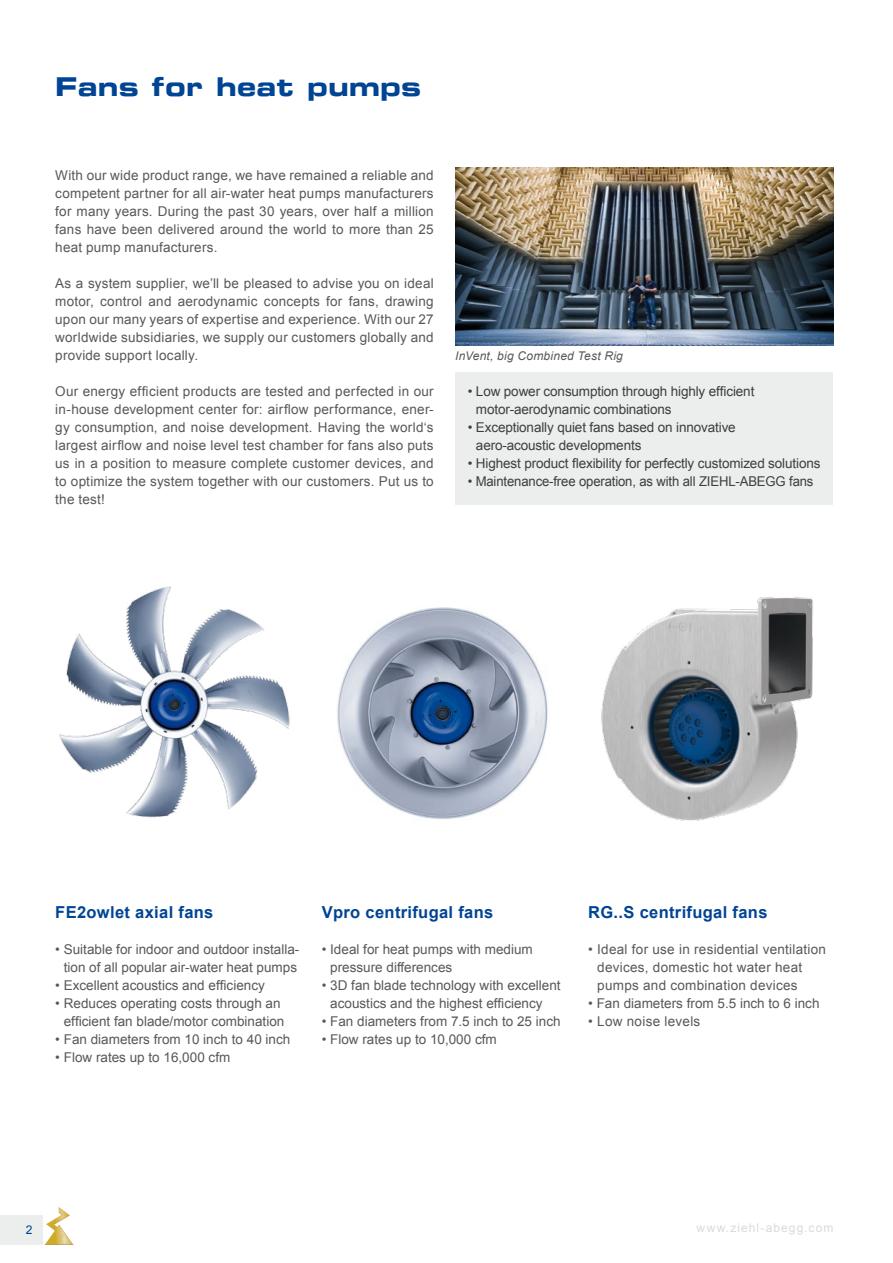
<style>
.page{position:relative;width:893px;height:1263px;background:#fff}
.page>*{position:absolute;margin:0;border:0;box-sizing:border-box;transform-origin:0 0}
.t1{font:25.5px "Eurostile Bold Extended Two";letter-spacing:.01em;color:#004494}
.t2{font:700 16.5px "Arial";letter-spacing:.02em;color:#004494}
.t3{font:13.5px/18px "Arial";color:#58585a;text-align:justify}
.t4{font:13.5px/18px "Arial";letter-spacing:-.01em;color:#3e3d40}
.t5{font:13.5px/18px "Arial";letter-spacing:.02em;color:#58585a}
.t6{font:italic 12px "Arial";letter-spacing:.025em;color:#58585a}
.t7{font:12px "Arial";letter-spacing:.09em;color:#d9dadb}
.t8{font:12px "Arial";color:#004494}
</style>
<div class="page">
<div style="left:0;top:1215px;width:43px;height:30px;background:#eceded"></div>
<svg style="left:45px;top:1207px;width:28px;height:38px"></svg>
<div style="left:455px;top:372px;width:378px;height:133px;background:#eceded"></div>
<img style="left:455px;top:167px;width:378px;height:178px">
<img style="left:601px;top:597px;width:212px;height:223px">
<img style="left:337px;top:607px;width:211px;height:213px">
<img style="left:59px;top:586px;width:231px;height:232px">
<h1 class="t1" style="left:55px;top:69px;width:368px">Fans for heat pumps</h1>
<p class="t3" style="left:55px;top:166px;width:380px">With our wide product range, we have remained a reliable and competent partner for all air-water heat pumps manufacturers for many years. During the past 30 years, over half a million fans have been delivered around the world to more than 25 heat pump manufacturers.</p>
<p class="t3" style="left:55px;top:274px;width:380px">As a system supplier, we’ll be pleased to advise you on ideal motor, control and aerodynamic concepts for fans, drawing upon our many years of expertise and experience. With our 27 worldwide subsidiaries, we supply our customers globally and provide support locally.</p>
<p class="t3" style="left:55px;top:382px;width:380px">Our energy efficient products are tested and perfected in our in-house development center for: airflow performance, ener&shy;gy consumption, and noise development. Having the world‘s largest airflow and noise level test chamber for fans also puts us in a position to measure complete customer devices, and to optimize the system together with our customers. Put us to the test!</p>
<p class="t6" style="left:455px;top:348px;width:169px">InVent, big Combined Test Rig</p>
<p class="t4" style="left:476px;top:382px;width:280px;text-indent:-8px">• Low power consumption through highly efficient motor-aerodynamic combinations</p>
<p class="t4" style="left:476px;top:418px;width:261px;text-indent:-8px">• Exceptionally quiet fans based on innovative aero-acoustic developments</p>
<p class="t4" style="left:468px;top:454px;width:354px">• Highest product flexibility for perfectly customized solutions</p>
<p class="t4" style="left:468px;top:472px;width:247px">• Maintenance-free operation, as with all Ziehl</p>
<p class="t4" style="left:735px;top:472px;width:23px">-Abegg</p>
<p class="t4" style="left:789px;top:472px;width:26px">fans</p>
<p class="t2" style="left:55px;top:901px;width:160px">FE2owlet axial fans</p>
<p class="t3" style="left:55px;top:940px;width:246px;text-align:center">• Suitable for indoor and outdoor installa&shy;tion of all popular air-water heat pumps</p>
<p class="t3" style="left:55px;top:976px;width:211px">• Excellent acoustics and efficiency</p>
<p class="t3" style="left:55px;top:994px;width:231px;text-align:right">• Reduces operating costs through an efficient fan blade/motor combination</p>
<p class="t3" style="left:55px;top:1030px;width:237px">• Fan diameters from 10 inch to 40 inch</p>
<p class="t3" style="left:55px;top:1048px;width:177px">• Flow rates up to 16,000 cfm</p>
<p class="t2" style="left:322px;top:901px;width:173px">Vpro centrifugal fans</p>
<p class="t3" style="left:330px;top:940px;width:204px;text-indent:-8px">• Ideal for heat pumps with medium pressure differences</p>
<p class="t3" style="left:330px;top:976px;width:232px;text-indent:-8px">• 3D fan blade technology with excellent acoustics and the highest efficiency</p>
<p class="t3" style="left:322px;top:1012px;width:240px">• Fan diameters from 7.5 inch to 25 inch</p>
<p class="t3" style="left:322px;top:1030px;width:177px">• Flow rates up to 10,000 cfm</p>
<p class="t2" style="left:588px;top:901px;width:181px">RG..S centrifugal fans</p>
<p class="t5" style="left:597px;top:940px;width:230px;text-indent:-9px">• Ideal for use in residential ventilation devices, domestic hot water heat pumps and combination devices</p>
<p class="t3" style="left:588px;top:994px;width:233px">• Fan diameters from 5.5 inch to 6 inch</p>
<p class="t5" style="left:588px;top:1012px;width:114px">• Low noise levels</p>
<p class="t8" style="left:26px;top:1222px;width:8px">2</p>
<p class="t7" style="left:697px;top:1220px;width:138px">www.ziehl-abegg.com</p>
</div>
